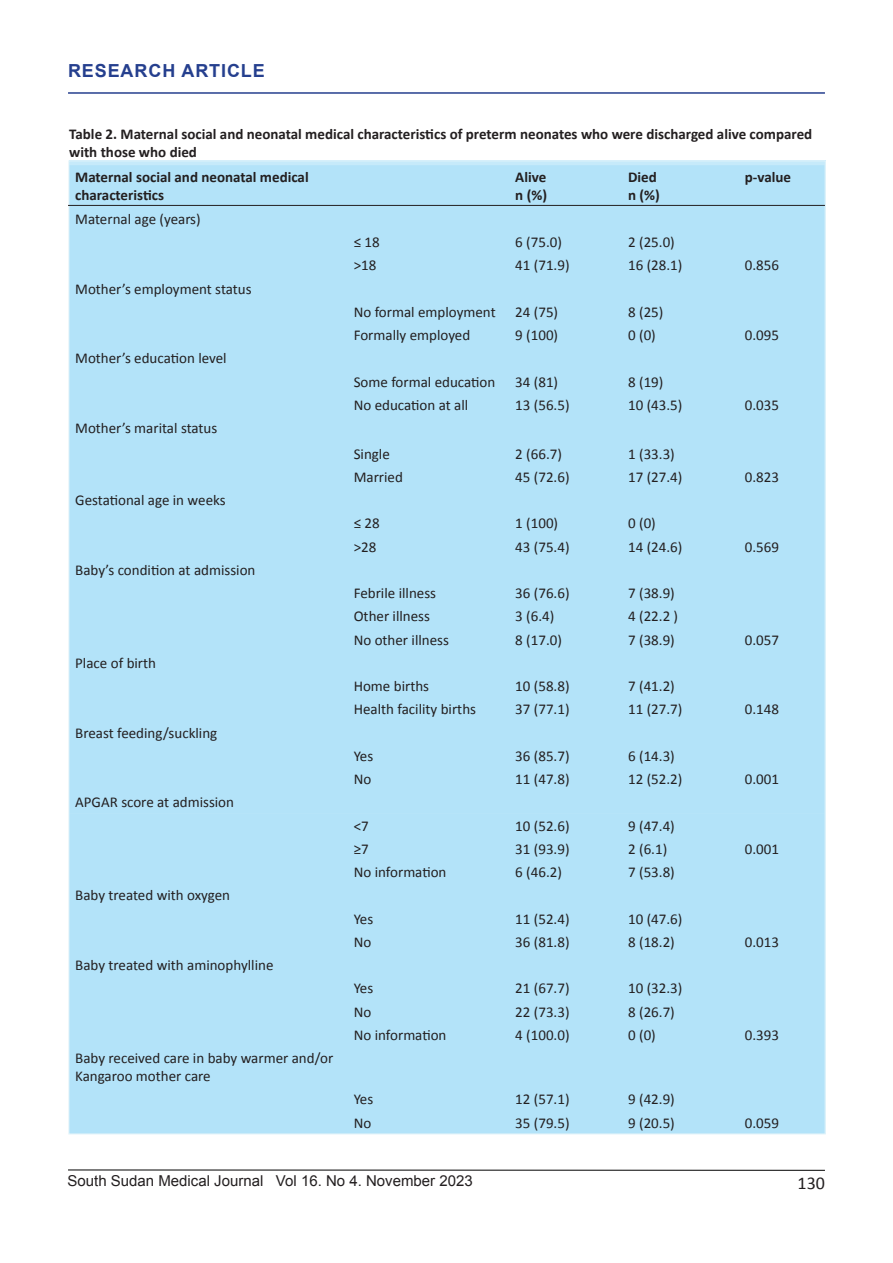
<style>
.page{position:relative;width:893px;height:1263px;background:#fff}
.page>*{position:absolute;margin:0;border:0;box-sizing:border-box;transform-origin:0 0}
.Sidebar{font:700 18px "Arial";letter-spacing:.05em;color:#253f8e}
.t1{font:18px "Calibri";color:#231f20}
.t2{font:15px/18px "Calibri";color:#231f20}
.t3{font:700 15px/18px "Calibri";color:#231f20}
.t4{font:15px "Arial";color:#231f20}
</style>
<div class="page">
<hr style="left:68px;top:1170px;width:757px;height:1px;background:#000">
<hr style="left:68px;top:92px;width:757px;height:2px;background:#253f8e">
<div style="left:70px;top:165px;width:754px;height:648px;background:#b3e3f9"></div>
<div style="left:70px;top:813px;width:754px;height:319px;background:#b3e3f9"></div>
<hr style="left:68px;top:205px;width:757px;height:1px;background:#231f20">
<p class="Sidebar" style="left:68px;top:59px;width:198px">RESEARCH ARTICLE</p>
<p class="t3" style="left:69px;top:125px;width:745px">Table 2. Maternal social and neonatal medical characteristics of preterm neonates who were discharged alive compared with those who died</p>
<p class="t3" style="left:75px;top:168px;width:235px">Maternal social and neonatal medical characteristics</p>
<p class="t3" style="left:515px;top:168px;width:32px">Alive</p>
<p class="t3" style="left:515px;top:186px;width:33px">n (%)</p>
<p class="t2" style="left:75px;top:209px;width:127px">Maternal age (years)</p>
<p class="t3" style="left:628px;top:168px;width:30px">Died</p>
<p class="t3" style="left:628px;top:186px;width:33px">n (%)</p>
<p class="t3" style="left:745px;top:168px;width:48px">p-value</p>
<p class="t2" style="left:75px;top:279px;width:178px">Mother’s employment status</p>
<p class="t2" style="left:75px;top:349px;width:153px">Mother’s education level</p>
<p class="t2" style="left:75px;top:419px;width:144px">Mother’s marital status</p>
<p class="t2" style="left:75px;top:491px;width:152px">Gestational age in weeks</p>
<p class="t2" style="left:75px;top:560px;width:182px">Baby’s condition at admission</p>
<p class="t2" style="left:75px;top:653px;width:82px">Place of birth</p>
<p class="t2" style="left:75px;top:723px;width:144px">Breast feeding/suckling</p>
<p class="t2" style="left:75px;top:793px;width:160px">APGAR score at admission</p>
<p class="t2" style="left:75px;top:886px;width:156px">Baby treated with oxygen</p>
<p class="t2" style="left:75px;top:956px;width:200px">Baby treated with aminophylline</p>
<p class="t2" style="left:75px;top:1049px;width:260px">Baby received care in baby warmer and/or<br>Kangaroo mother care</p>
<p class="t2" style="left:354px;top:233px;width:28px">≤ 18</p>
<p class="t2" style="left:515px;top:233px;width:48px">6 (75.0)</p>
<p class="t2" style="left:628px;top:233px;width:48px">2 (25.0)</p>
<p class="t2" style="left:354px;top:256px;width:24px">&gt;18</p>
<p class="t2" style="left:515px;top:256px;width:56px">41 (71.9)</p>
<p class="t2" style="left:628px;top:256px;width:56px">16 (28.1)</p>
<p class="t2" style="left:745px;top:256px;width:36px">0.856</p>
<p class="t2" style="left:354px;top:302px;width:143px">No formal employment</p>
<p class="t2" style="left:515px;top:302px;width:44px">24 (75)</p>
<p class="t2" style="left:628px;top:302px;width:37px">8 (25)</p>
<p class="t2" style="left:354px;top:326px;width:118px">Formally employed</p>
<p class="t2" style="left:515px;top:326px;width:44px">9 (100)</p>
<p class="t2" style="left:628px;top:326px;width:29px">0 (0)</p>
<p class="t2" style="left:745px;top:326px;width:36px">0.095</p>
<p class="t2" style="left:354px;top:372px;width:143px">Some formal education</p>
<p class="t2" style="left:515px;top:372px;width:44px">34 (81)</p>
<p class="t2" style="left:628px;top:372px;width:37px">8 (19)</p>
<p class="t2" style="left:354px;top:395px;width:116px">No education at all</p>
<p class="t2" style="left:515px;top:395px;width:56px">13 (56.5)</p>
<p class="t2" style="left:628px;top:395px;width:56px">10 (43.5)</p>
<p class="t2" style="left:745px;top:395px;width:36px">0.035</p>
<p class="t2" style="left:354px;top:444px;width:38px">Single</p>
<p class="t2" style="left:515px;top:444px;width:48px">2 (66.7)</p>
<p class="t2" style="left:628px;top:444px;width:48px">1 (33.3)</p>
<p class="t2" style="left:354px;top:467px;width:51px">Married</p>
<p class="t2" style="left:515px;top:467px;width:56px">45 (72.6)</p>
<p class="t2" style="left:628px;top:467px;width:56px">17 (27.4)</p>
<p class="t2" style="left:745px;top:467px;width:36px">0.823</p>
<p class="t2" style="left:354px;top:514px;width:28px">≤ 28</p>
<p class="t2" style="left:515px;top:514px;width:44px">1 (100)</p>
<p class="t2" style="left:628px;top:514px;width:29px">0 (0)</p>
<p class="t2" style="left:354px;top:537px;width:24px">&gt;28</p>
<p class="t2" style="left:515px;top:537px;width:56px">43 (75.4)</p>
<p class="t2" style="left:628px;top:537px;width:56px">14 (24.6)</p>
<p class="t2" style="left:745px;top:537px;width:36px">0.569</p>
<p class="t2" style="left:354px;top:584px;width:84px">Febrile illness</p>
<p class="t2" style="left:515px;top:584px;width:56px">36 (76.6)</p>
<p class="t2" style="left:628px;top:584px;width:48px">7 (38.9)</p>
<p class="t2" style="left:354px;top:607px;width:78px">Other illness</p>
<p class="t2" style="left:515px;top:607px;width:41px">3 (6.4)</p>
<p class="t2" style="left:628px;top:607px;width:52px">4 (22.2 )</p>
<p class="t2" style="left:354px;top:630px;width:97px">No other illness</p>
<p class="t2" style="left:515px;top:630px;width:48px">8 (17.0)</p>
<p class="t2" style="left:628px;top:630px;width:48px">7 (38.9)</p>
<p class="t2" style="left:745px;top:630px;width:36px">0.057</p>
<p class="t2" style="left:354px;top:677px;width:77px">Home births</p>
<p class="t2" style="left:515px;top:677px;width:56px">10 (58.8)</p>
<p class="t2" style="left:628px;top:677px;width:48px">7 (41.2)</p>
<p class="t2" style="left:354px;top:700px;width:124px">Health facility births</p>
<p class="t2" style="left:515px;top:700px;width:56px">37 (77.1)</p>
<p class="t2" style="left:628px;top:700px;width:56px">11 (27.7)</p>
<p class="t2" style="left:745px;top:700px;width:36px">0.148</p>
<p class="t2" style="left:354px;top:746px;width:21px">Yes</p>
<p class="t2" style="left:515px;top:746px;width:56px">36 (85.7)</p>
<p class="t2" style="left:628px;top:746px;width:48px">6 (14.3)</p>
<p class="t2" style="left:354px;top:770px;width:19px">No</p>
<p class="t2" style="left:515px;top:770px;width:56px">11 (47.8)</p>
<p class="t2" style="left:628px;top:770px;width:56px">12 (52.2)</p>
<p class="t2" style="left:745px;top:770px;width:36px">0.001</p>
<p class="t2" style="left:354px;top:816px;width:17px">&lt;7</p>
<p class="t2" style="left:515px;top:816px;width:56px">10 (52.6)</p>
<p class="t2" style="left:628px;top:816px;width:48px">9 (47.4)</p>
<p class="t2" style="left:354px;top:839px;width:17px">≥7</p>
<p class="t2" style="left:515px;top:839px;width:56px">31 (93.9)</p>
<p class="t2" style="left:628px;top:839px;width:41px">2 (6.1)</p>
<p class="t2" style="left:745px;top:839px;width:36px">0.001</p>
<p class="t2" style="left:354px;top:863px;width:94px">No information</p>
<p class="t2" style="left:515px;top:863px;width:48px">6 (46.2)</p>
<p class="t2" style="left:628px;top:863px;width:48px">7 (53.8)</p>
<p class="t2" style="left:354px;top:909px;width:21px">Yes</p>
<p class="t2" style="left:515px;top:909px;width:56px">11 (52.4)</p>
<p class="t2" style="left:628px;top:909px;width:56px">10 (47.6)</p>
<p class="t2" style="left:354px;top:932px;width:19px">No</p>
<p class="t2" style="left:515px;top:932px;width:56px">36 (81.8)</p>
<p class="t2" style="left:628px;top:932px;width:48px">8 (18.2)</p>
<p class="t2" style="left:745px;top:932px;width:36px">0.013</p>
<p class="t2" style="left:354px;top:979px;width:21px">Yes</p>
<p class="t2" style="left:515px;top:979px;width:56px">21 (67.7)</p>
<p class="t2" style="left:628px;top:979px;width:56px">10 (32.3)</p>
<p class="t2" style="left:354px;top:1002px;width:19px">No</p>
<p class="t2" style="left:515px;top:1002px;width:56px">22 (73.3)</p>
<p class="t2" style="left:628px;top:1002px;width:48px">8 (26.7)</p>
<p class="t2" style="left:354px;top:1025px;width:94px">No information</p>
<p class="t2" style="left:515px;top:1025px;width:56px">4 (100.0)</p>
<p class="t2" style="left:628px;top:1025px;width:29px">0 (0)</p>
<p class="t2" style="left:745px;top:1025px;width:36px">0.393</p>
<p class="t2" style="left:354px;top:1090px;width:21px">Yes</p>
<p class="t2" style="left:515px;top:1090px;width:56px">12 (57.1)</p>
<p class="t2" style="left:628px;top:1090px;width:48px">9 (42.9)</p>
<p class="t2" style="left:354px;top:1113px;width:19px">No</p>
<p class="t2" style="left:515px;top:1113px;width:56px">35 (79.5)</p>
<p class="t2" style="left:628px;top:1113px;width:48px">9 (20.5)</p>
<p class="t2" style="left:745px;top:1113px;width:36px">0.059</p>
<p class="t4" style="left:68px;top:1170px;width:407px">South Sudan Medical Journal Vol 16. No 4. November 2023</p>
<p class="t1" style="left:798px;top:1171px;width:29px">130</p>
</div>
